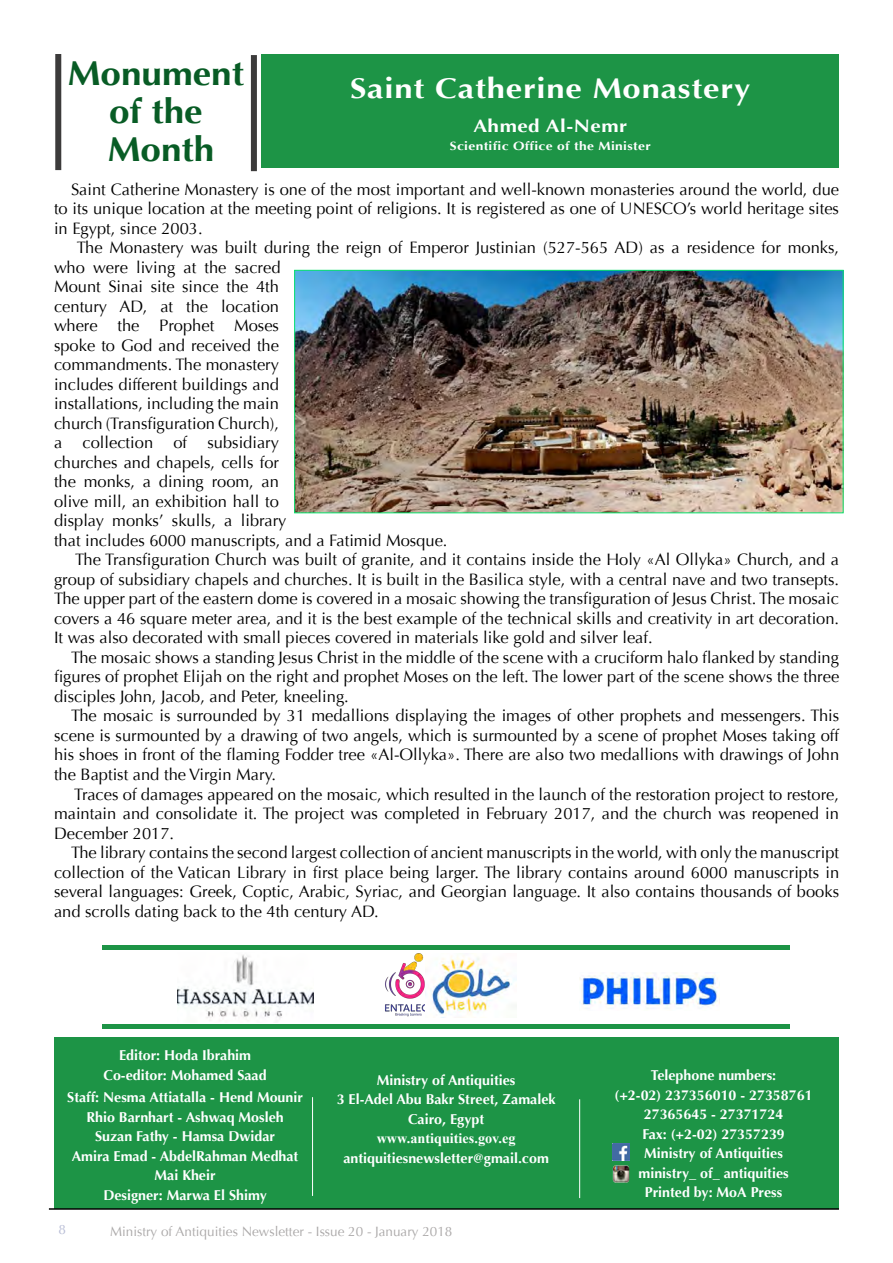
<style>
.page{position:relative;width:893px;height:1263px;background:#fff}
.page>*{position:absolute;margin:0;border:0;box-sizing:border-box;transform-origin:0 0}
.t1{font:700 34.5px/37.5px "Optima";color:#085c25;text-align:center;scale:1.07 1}
.t2{font:700 28.5px "Optima";letter-spacing:.025em;color:#fff;scale:1.15 1}
.t3{font:700 18px "Optima";letter-spacing:.025em;color:#fff;scale:1.15 1}
.t4{font:16.5px/19.5px "Optima";color:#000;text-align:justify}
.t5{font:700 14.25px/19.5px "Optima";color:#fff;text-align:center}
.t6{font:700 14.25px "Times New Roman";color:#fff}
.t7{font:13.5px "Optima";color:#aaa8a8}
.t8{font:13.5px "Optima";color:#b8bdd6}
.t9{font:700 12px "Optima";letter-spacing:.025em;color:#fff;scale:1.15 1}
</style>
<div class="page">
<div style="left:54px;top:1037px;width:784px;height:171px;background:#1d9446"></div>
<hr style="left:312px;top:1097px;width:1px;height:99px;background:#fff">
<hr style="left:579px;top:1099px;width:1px;height:99px;background:#fff">
<div style="left:261px;top:54px;width:578px;height:114px;background:#1d9446"></div>
<div style="left:55px;top:54px;width:6px;height:116px;background:#3c3b3b"></div>
<div style="left:251px;top:55px;width:6px;height:116px;background:#3c3b3b"></div>
<img style="left:612px;top:1165px;width:18px;height:17px">
<hr style="left:103px;top:1024px;width:687px;height:4px;background:#1d9446">
<div style="left:103px;top:945px;width:687px;height:5px;background:#1d9446"></div>
<img style="left:178px;top:954px;width:136px;height:64px">
<img style="left:580px;top:972px;width:139px;height:37px">
<img style="left:296px;top:272px;width:545px;height:239px">
<div style="left:294px;top:270px;width:549px;height:243px;border:1px solid #0ae36e"></div>
<img style="left:385px;top:953px;width:41px;height:64px">
<img style="left:430px;top:955px;width:86px;height:61px">
<hr style="left:49px;top:1208px;width:790px;height:2px;background:#000">
<img style="left:613px;top:1144px;width:16px;height:16px">
<h1 class="t1" style="left:68px;top:55px;width:166px">Monument of the<br>Month</h1>
<h2 class="t2" style="left:350px;top:72px;width:350px">Saint Catherine Monastery</h2>
<p class="t3" style="left:473px;top:116px;width:135px">Ahmed Al-Nemr</p>
<p class="t9" style="left:450px;top:139px;width:176px">Scientific Office of the Minister</p>
<p class="t4" style="left:54px;top:180px;width:787px;text-indent:17px">Saint Catherine Monastery is one of the most important and well-known monasteries around the world, due to its unique location at the meeting point of religions. It is registered as one of UNESCO’s world heritage sites in Egypt, since 2003.</p>
<p class="t4" style="left:54px;top:238px;width:787px;text-align:left;text-indent:23px">The Monastery was built during the reign of Emperor Justinian (527-565 AD) as a residence for monks, who were living at the sacred<br>Mount Sinai site since the 4th<br>century AD, at the location<br>where the Prophet Moses<br>spoke to God and received the<br>commandments. The monastery<br>includes different buildings and<br>installations, including the main<br>church (Transfiguration Church),<br>a collection of subsidiary<br>churches and chapels, cells for<br>the monks, a dining room, an<br>olive mill, an exhibition hall to<br>display monks’ skulls, a library<br>that includes 6000 manuscripts, and a Fatimid Mosque.</p>
<p class="t4" style="left:54px;top:550px;width:787px;text-indent:21px">The Transfiguration Church was built of granite, and it contains inside the Holy «Al Ollyka» Church, and a group of subsidiary chapels and churches. It is built in the Basilica style, with a central nave and two transepts.<br>The upper part of the eastern dome is covered in a mosaic showing the transfiguration of Jesus Christ. The mosaic covers a 46 square meter area, and it is the best example of the technical skills and creativity in art decoration.<br>It was also decorated with small pieces covered in materials like gold and silver leaf.</p>
<p class="t4" style="left:54px;top:648px;width:787px;text-indent:17px">The mosaic shows a standing Jesus Christ in the middle of the scene with a cruciform halo flanked by standing figures of prophet Elijah on the right and prophet Moses on the left. The lower part of the scene shows the three disciples John, Jacob, and Peter, kneeling.</p>
<p class="t4" style="left:54px;top:706px;width:787px;text-indent:17px">The mosaic is surrounded by 31 medallions displaying the images of other prophets and messengers. This scene is surmounted by a drawing of two angels, which is surmounted by a scene of prophet Moses taking off his shoes in front of the flaming Fodder tree «Al-Ollyka». There are also two medallions with drawings of John the Baptist and the Virgin Mary.</p>
<p class="t4" style="left:54px;top:784px;width:786px;text-indent:20px">Traces of damages appeared on the mosaic, which resulted in the launch of the restoration project to restore, maintain and consolidate it. The project was completed in February 2017, and the church was reopened in December 2017.</p>
<p class="t4" style="left:54px;top:843px;width:787px;text-indent:17px">The library contains the second largest collection of ancient manuscripts in the world, with only the manuscript collection of the Vatican Library in first place being larger. The library contains around 6000 manuscripts in several languages: Greek, Coptic, Arabic, Syriac, and Georgian language. It also contains thousands of books and scrolls dating back to the 4th century AD.</p>
<p class="t5" style="left:104px;top:1046px;width:165px">Editor: Hoda Ibrahim<br>Co-editor: Mohamed Saad</p>
<p class="t5" style="left:67px;top:1088px;width:237px">Staff: Nesma Attiatalla - Hend Mounir<br>Rhio Barnhart - Ashwaq Mosleh<br>Suzan Fathy - Hamsa Dwidar<br>Amira Emad - AbdelRahman Medhat<br>Mai Kheir<br>Designer: Marwa El Shimy</p>
<p class="t5" style="left:337px;top:1070px;width:220px">Ministry of Antiquities<br>3 El-Adel Abu Bakr Street, Zamalek<br>Cairo, Egypt</p>
<p class="t6" style="left:377px;top:1130px;width:140px">www.antiquities.gov.eg</p>
<p class="t5" style="left:343px;top:1148px;width:207px">antiquitiesnewsletter@gmail.com</p>
<p class="t8" style="left:59px;top:1222px;width:9px">8</p>
<p class="t7" style="left:110px;top:1223px;width:344px">Ministry of Antiquities Newsletter - Issue 20 - January 2018</p>
<p class="t5" style="left:615px;top:1066px;width:199px">Telephone numbers:<br>(+2-02) 237356010 - 27358761<br>27365645 - 27371724<br>Fax: (+2-02) 27357239<br>Ministry of Antiquities ministry_ of_ antiquities<br>Printed by: MoA Press</p>
</div>
